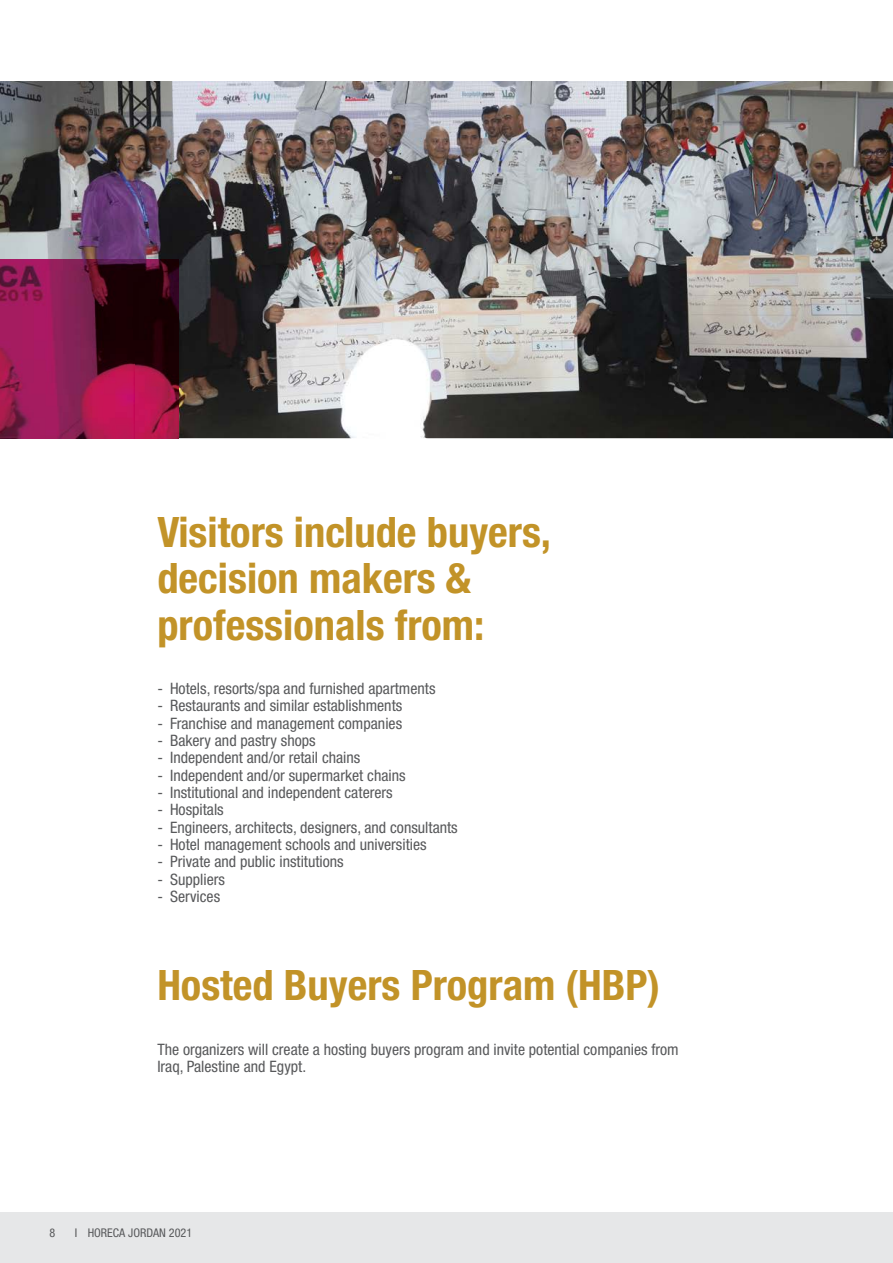
<style>
.page{position:relative;width:893px;height:1263px;background:#fff}
.page>*{position:absolute;margin:0;border:0;box-sizing:border-box;transform-origin:0 0}
.t1{font:700 condensed 42px/46.2px "Helvetica Neue";color:#c29328}
.t2{font:condensed 15.75px/17.4px "Helvetica Neue";color:#58595b}
.t3{font:condensed 12px "Helvetica Neue";color:#58595b}
</style>
<div class="page">
<div style="left:0;top:1212px;width:893px;height:51px;background:#e6e7e8"></div>
<img style="left:0;top:81px;width:893px;height:357px">
<img style="left:0;top:260px;width:179px;height:178px">
<h1 class="t1" style="left:157px;top:509px;width:395px">Visitors include buyers, decision makers &amp; professionals from:</h1>
<p class="t2" style="left:157px;top:680px;width:280px">- Hotels, resorts/spa and furnished apartments</p>
<p class="t2" style="left:157px;top:697px;width:246px">- Restaurants and similar establishments</p>
<p class="t2" style="left:157px;top:714px;width:246px">- Franchise and management companies</p>
<p class="t2" style="left:157px;top:732px;width:160px">- Bakery and pastry shops</p>
<p class="t2" style="left:157px;top:749px;width:205px">- Independent and/or retail chains</p>
<p class="t2" style="left:157px;top:766px;width:250px">- Independent and/or supermarket chains</p>
<p class="t2" style="left:157px;top:784px;width:237px">- Institutional and independent caterers</p>
<p class="t2" style="left:157px;top:801px;width:68px">- Hospitals</p>
<p class="t2" style="left:157px;top:818px;width:302px">- Engineers, architects, designers, and consultants</p>
<p class="t2" style="left:157px;top:835px;width:271px">- Hotel management schools and universities</p>
<p class="t2" style="left:157px;top:853px;width:188px">- Private and public institutions</p>
<p class="t2" style="left:157px;top:870px;width:69px">- Suppliers</p>
<p class="t2" style="left:157px;top:887px;width:64px">- Services</p>
<h1 class="t1" style="left:157px;top:961px;width:504px">Hosted Buyers Program (HBP)</h1>
<p class="t2" style="left:157px;top:1040px;width:523px">The organizers will create a hosting buyers program and invite potential companies from<br>Iraq, Palestine and Egypt.</p>
<p class="t3" style="left:49px;top:1225px;width:7px">8</p>
<p class="t3" style="left:75px;top:1225px;width:119px">I HORECA JORDAN 2021</p>
</div>
